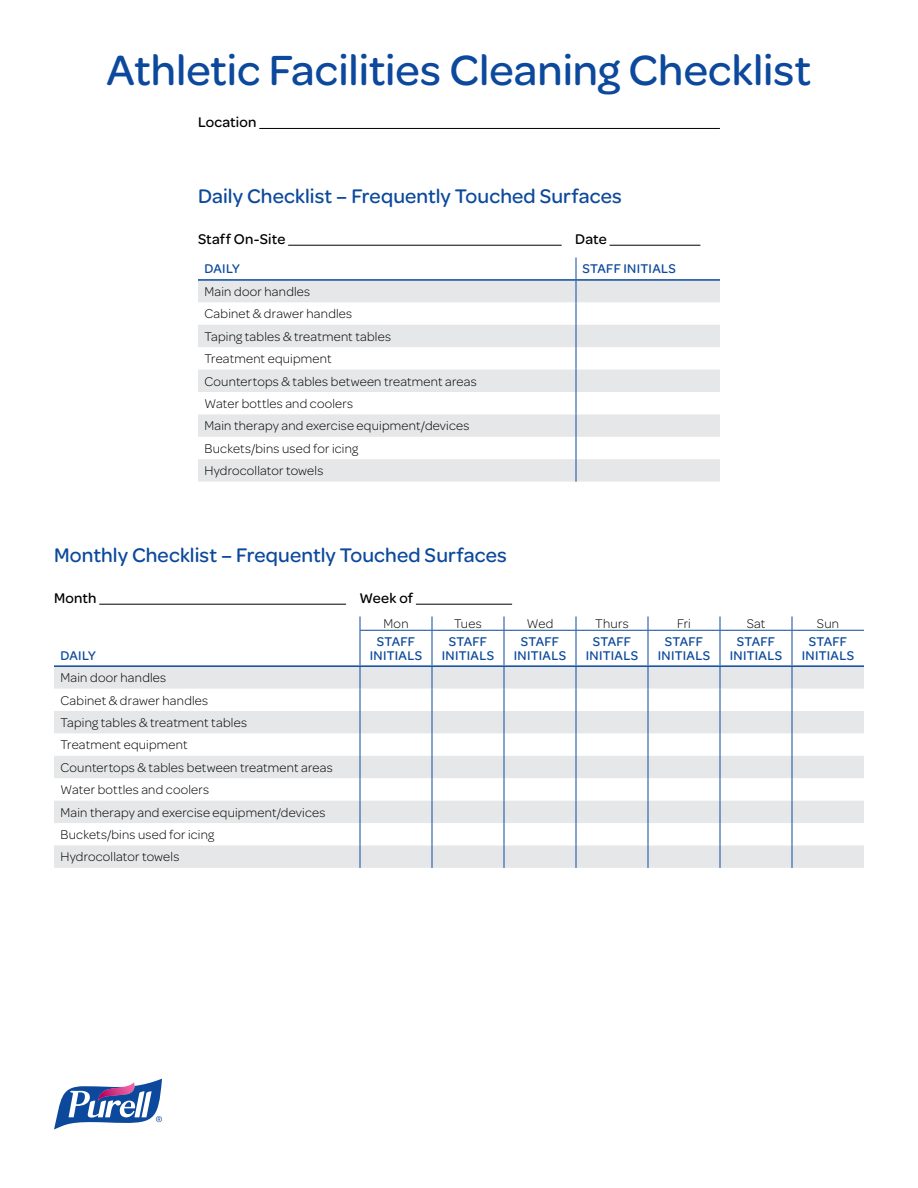
<style>
.page{position:relative;width:918px;height:1188px;background:#fff}
.page>*{position:absolute;margin:0;border:0;box-sizing:border-box;transform-origin:0 0}
.t1{font:500 45px "Omnes";color:#0c499c}
.t2{font:500 21px "Omnes";letter-spacing:.005em;color:#0c499c}
.t3{font:500 15px "Omnes";letter-spacing:.01em;color:#000}
.t4{font:300 13.5px/22.4px "Omnes";letter-spacing:.015em;color:#000}
.t5{font:500 13.5px/13.5px "Omnes";letter-spacing:.025em;color:#0c499c;text-align:center}
</style>
<div class="page">
<svg style="left:54px;top:1079px;width:108px;height:51px"></svg>
<svg style="left:198px;top:281px;width:522px;height:201px;fill:#e6e7e8"></svg>
<svg style="left:576px;top:258px;width:1px;height:224px"></svg>
<hr style="left:198px;top:279px;width:378px;height:2px;background:#0c499c">
<hr style="left:576px;top:279px;width:144px;height:2px;background:#0c499c">
<svg style="left:54px;top:667px;width:810px;height:201px;fill:#e6e7e8"></svg>
<hr style="left:360px;top:630px;width:1px;height:35px;background:#0c499c">
<hr style="left:432px;top:631px;width:1px;height:34px;background:#0c499c">
<hr style="left:504px;top:631px;width:1px;height:34px;background:#0c499c">
<hr style="left:576px;top:631px;width:1px;height:34px;background:#0c499c">
<hr style="left:648px;top:631px;width:1px;height:34px;background:#0c499c">
<hr style="left:720px;top:631px;width:1px;height:34px;background:#0c499c">
<hr style="left:792px;top:631px;width:1px;height:34px;background:#0c499c">
<svg style="left:360px;top:667px;width:1px;height:201px"></svg>
<svg style="left:432px;top:667px;width:1px;height:201px"></svg>
<svg style="left:504px;top:667px;width:1px;height:201px"></svg>
<svg style="left:576px;top:667px;width:1px;height:201px"></svg>
<svg style="left:648px;top:667px;width:1px;height:201px"></svg>
<svg style="left:720px;top:667px;width:1px;height:201px"></svg>
<svg style="left:792px;top:667px;width:1px;height:201px"></svg>
<hr style="left:54px;top:665px;width:306px;height:2px;background:#0c499c">
<hr style="left:360px;top:665px;width:72px;height:2px;background:#0c499c">
<hr style="left:432px;top:665px;width:72px;height:2px;background:#0c499c">
<hr style="left:504px;top:665px;width:72px;height:2px;background:#0c499c">
<hr style="left:576px;top:665px;width:72px;height:2px;background:#0c499c">
<hr style="left:648px;top:665px;width:72px;height:2px;background:#0c499c">
<hr style="left:720px;top:665px;width:72px;height:2px;background:#0c499c">
<hr style="left:792px;top:665px;width:72px;height:2px;background:#0c499c">
<svg style="left:360px;top:616px;width:1px;height:14px"></svg>
<svg style="left:432px;top:616px;width:1px;height:14px"></svg>
<svg style="left:504px;top:616px;width:1px;height:14px"></svg>
<svg style="left:576px;top:616px;width:1px;height:14px"></svg>
<svg style="left:648px;top:616px;width:1px;height:14px"></svg>
<svg style="left:720px;top:616px;width:1px;height:14px"></svg>
<svg style="left:792px;top:616px;width:1px;height:14px"></svg>
<hr style="left:360px;top:630px;width:72px;height:1px;background:#0c499c">
<hr style="left:432px;top:630px;width:72px;height:1px;background:#0c499c">
<hr style="left:504px;top:630px;width:72px;height:1px;background:#0c499c">
<hr style="left:576px;top:630px;width:72px;height:1px;background:#0c499c">
<hr style="left:648px;top:630px;width:72px;height:1px;background:#0c499c">
<hr style="left:720px;top:630px;width:72px;height:1px;background:#0c499c">
<hr style="left:792px;top:630px;width:72px;height:1px;background:#0c499c">
<hr style="left:288px;top:245px;width:274px;height:1px;background:#000">
<hr style="left:610px;top:245px;width:90px;height:1px;background:#000">
<hr style="left:259px;top:128px;width:461px;height:1px;background:#000">
<hr style="left:99px;top:604px;width:247px;height:1px;background:#000">
<hr style="left:416px;top:604px;width:96px;height:1px;background:#000">
<h1 class="t1" style="left:107px;top:39px;width:706px">Athletic Facilities Cleaning Checklist</h1>
<p class="t3" style="left:198px;top:112px;width:60px">Location</p>
<h2 class="t2" style="left:198px;top:182px;width:425px">Daily Checklist – Frequently Touched Surfaces</h2>
<p class="t3" style="left:198px;top:228px;width:89px">Staff On-Site</p>
<p class="t3" style="left:575px;top:228px;width:33px">Date</p>
<p class="t5" style="left:204px;top:261px;width:37px">DAILY</p>
<p class="t5" style="left:582px;top:261px;width:95px">STAFF INITIALS</p>
<p class="t4" style="left:204px;top:280px;width:274px">Main door handles<br>Cabinet &amp; drawer handles<br>Taping tables &amp; treatment tables<br>Treatment equipment<br>Countertops &amp; tables between treatment areas<br>Water bottles and coolers<br>Main therapy and exercise equipment/devices<br>Buckets/bins used for icing<br>Hydrocollator towels</p>
<h2 class="t2" style="left:54px;top:541px;width:454px">Monthly Checklist – Frequently Touched Surfaces</h2>
<p class="t3" style="left:54px;top:587px;width:44px">Month</p>
<p class="t3" style="left:359px;top:587px;width:55px">Week of</p>
<p class="t5" style="left:60px;top:648px;width:37px">DAILY</p>
<p class="t4" style="left:60px;top:666px;width:274px">Main door handles<br>Cabinet &amp; drawer handles<br>Taping tables &amp; treatment tables<br>Treatment equipment<br>Countertops &amp; tables between treatment areas<br>Water bottles and coolers<br>Main therapy and exercise equipment/devices<br>Buckets/bins used for icing<br>Hydrocollator towels</p>
<p class="t4" style="left:383px;top:612px;width:27px">Mon</p>
<p class="t4" style="left:454px;top:612px;width:29px">Tues</p>
<p class="t4" style="left:527px;top:612px;width:28px">Wed</p>
<p class="t4" style="left:595px;top:612px;width:35px">Thurs</p>
<p class="t4" style="left:677px;top:612px;width:15px">Fri</p>
<p class="t4" style="left:747px;top:612px;width:20px">Sat</p>
<p class="t4" style="left:817px;top:612px;width:24px">Sun</p>
<p class="t5" style="left:370px;top:634px;width:54px">STAFF<br>INITIALS</p>
<p class="t5" style="left:442px;top:634px;width:54px">STAFF<br>INITIALS</p>
<p class="t5" style="left:514px;top:634px;width:54px">STAFF<br>INITIALS</p>
<p class="t5" style="left:586px;top:634px;width:54px">STAFF<br>INITIALS</p>
<p class="t5" style="left:658px;top:634px;width:54px">STAFF<br>INITIALS</p>
<p class="t5" style="left:730px;top:634px;width:54px">STAFF<br>INITIALS</p>
<p class="t5" style="left:802px;top:634px;width:54px">STAFF<br>INITIALS</p>
</div>
